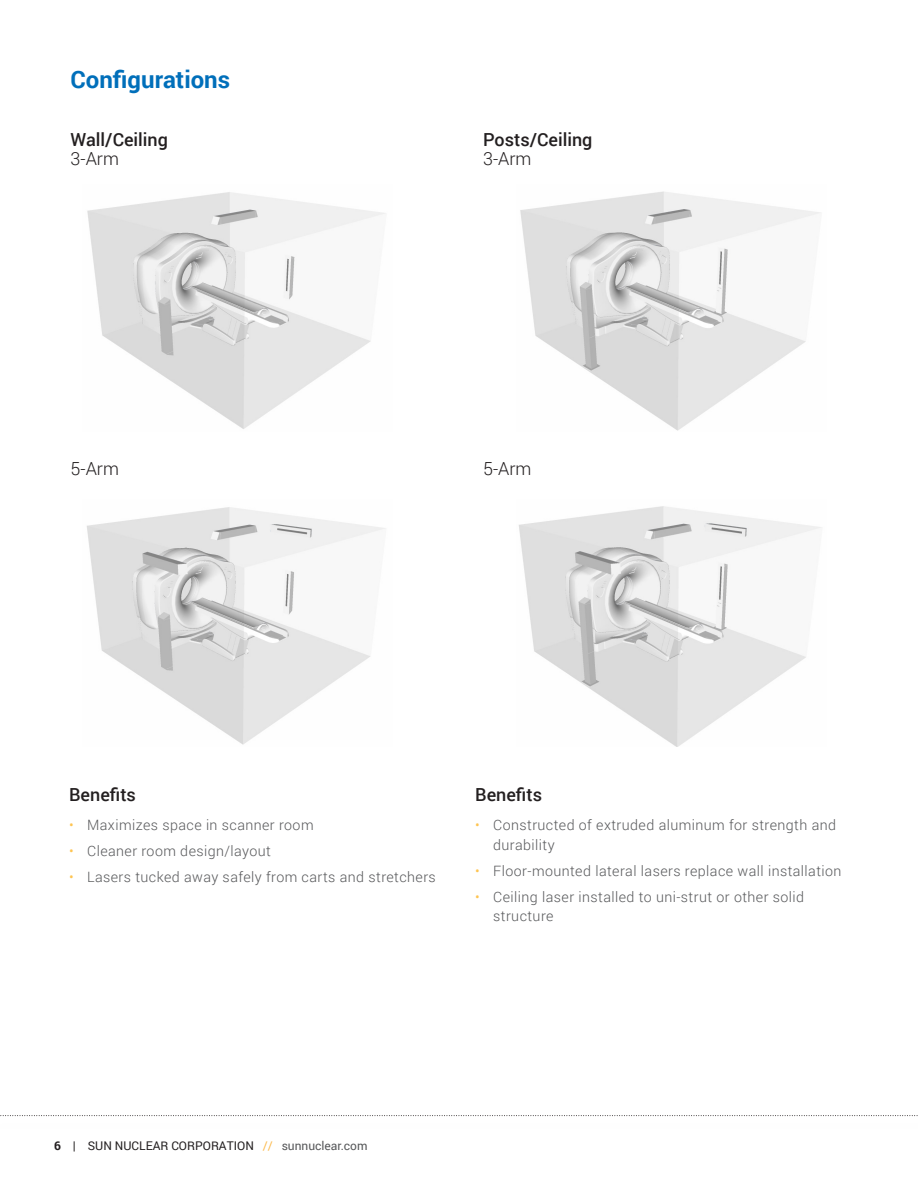
<style>
.page{position:relative;width:918px;height:1188px;background:#fff}
.page>*{position:absolute;margin:0;border:0;box-sizing:border-box;transform-origin:0 0}
.Top_Page_Header{font:700 24px "Roboto";color:#006fba}
.Copy_Subhead{font:500 18px/19.5px "Roboto";color:#231f20}
.Copy_Subhead-2{font:300 18px "Roboto";color:#231f20}
.t1{font:300 14.25px/19.5px "Roboto";letter-spacing:.03em;color:#57585a}
.t2{font:12px "Roboto";color:#231f20}
.t3{font:12px "Minion Pro";color:#231f20}
.s1{font-weight:300}
.s2{color:#fec451}
.s3{font-family:"Futura";font-weight:500;font-size:10.5px}
.s4{font-weight:700}
.s5{color:#fcb94b}
.s6{color:#57585a}
</style>
<div class="page">
<img style="left:87px;top:507px;width:299px;height:238px">
<img style="left:519px;top:506px;width:303px;height:241px">
<svg style="left:0;top:1115px;width:918px;height:1px"></svg>
<img style="left:87px;top:192px;width:299px;height:237px">
<img style="left:520px;top:191px;width:301px;height:240px">
<p class="Top_Page_Header" style="left:71px;top:62px;width:161px">Configurations</p>
<p class="Copy_Subhead" style="left:71px;top:129px;width:99px">Wall/Ceiling<br><span class="s1">3-Arm</span></p>
<p class="Copy_Subhead-2" style="left:71px;top:456px;width:50px">5-Arm</p>
<p class="Copy_Subhead" style="left:483px;top:129px;width:111px">Posts/Ceiling<br><span class="s1">3-Arm</span></p>
<p class="Copy_Subhead-2" style="left:483px;top:456px;width:50px">5-Arm</p>
<p class="Copy_Subhead" style="left:69px;top:784px;width:68px">Benefits</p>
<p class="t1" style="left:69px;top:815px;width:246px"><span class="s2">•</span> Maximizes space in scanner room</p>
<p class="t1" style="left:69px;top:841px;width:203px"><span class="s2">•</span> Cleaner room design/layout</p>
<p class="t1" style="left:69px;top:867px;width:368px"><span class="s2">•</span> Lasers tucked away safely from carts and stretchers</p>
<p class="Copy_Subhead" style="left:475px;top:784px;width:68px">Benefits</p>
<p class="t1" style="left:493px;top:815px;width:344px;text-indent:-18px"><span class="s2">•</span> Constructed of extruded aluminum for strength and durability</p>
<p class="t1" style="left:475px;top:860px;width:368px"><span class="s2">•</span> Floor-mounted lateral lasers replace wall installation</p>
<p class="t1" style="left:493px;top:886px;width:312px;text-indent:-18px"><span class="s2">•</span> Ceiling laser installed to uni-strut or other solid structure</p>
<p class="t3" style="left:56px;top:1133px;width:121px"><span class="s3">1</span> I www.lightages.com</p>
<p class="t2" style="left:54px;top:1137px;width:315px"><span class="s4">6</span> | SUN NUCLEAR CORPORATION <span class="s5">//</span> <span class="s6">sunnuclear.com</span></p>
</div>
